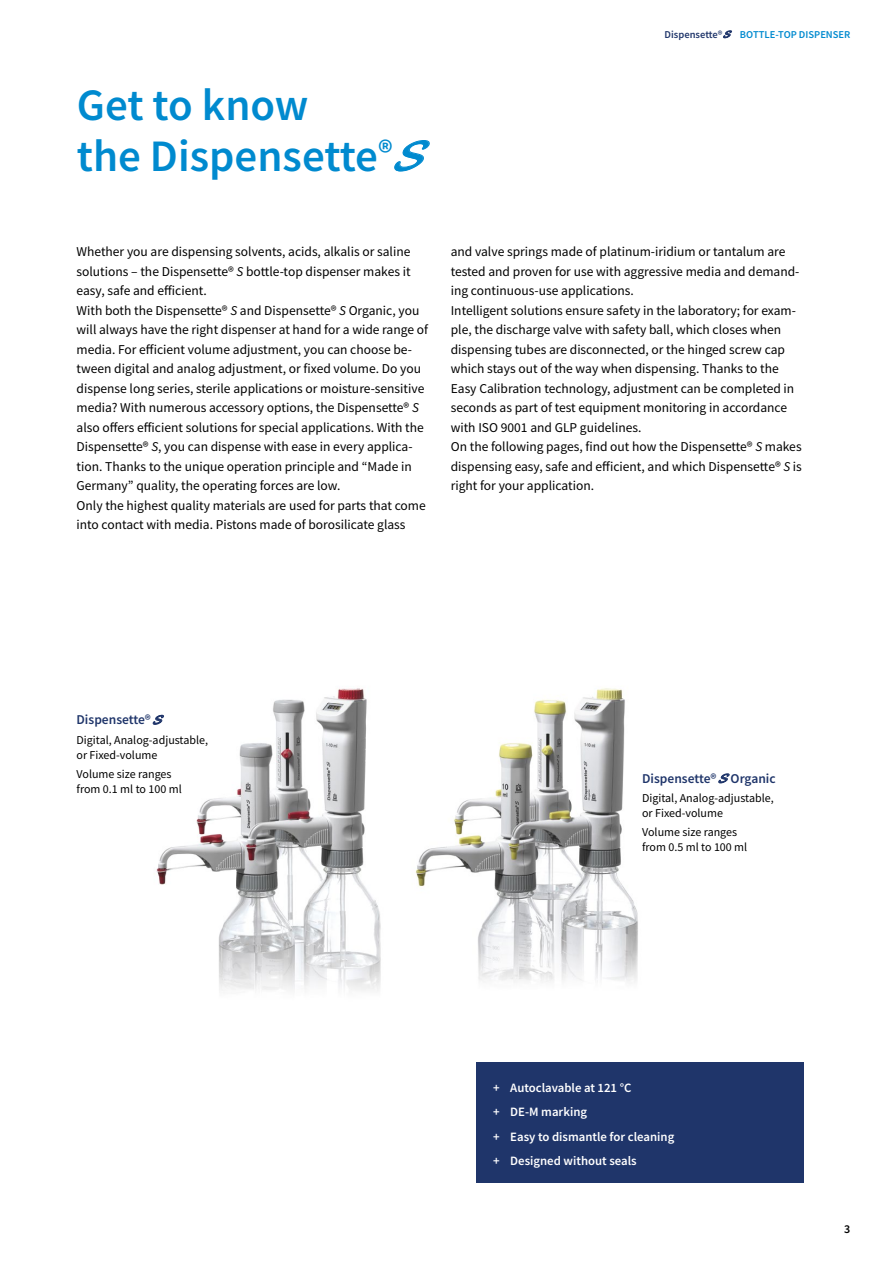
<style>
.page{position:relative;width:893px;height:1263px;background:#fff}
.page>*{position:absolute;margin:0;border:0;box-sizing:border-box;transform-origin:0 0}
.t1{font:600 45px/51px "Source Sans Pro";color:#008acf}
.t2{font:13.5px/19.5px "Source Sans Pro";color:#000}
.t3{font:600 13.5px "Source Sans Pro";color:#1f356a}
.t4{font:600 12.75px/24.5px "Source Sans Pro";color:#fff}
.t5{font:12px/15px "Source Sans Pro";color:#000}
.t6{font:600 12px "Source Sans Pro";color:#000}
.t7{font:600 10.5px "Source Sans Pro";color:#008acf}
.s1{font-family:"Blacklight D";font-weight:400;font-style:italic}
.s2{color:#1f356a}
.s3{font-family:"Blacklight D";font-weight:400;font-style:italic;color:#1f356a}
.s4{font-style:italic}
</style>
<div class="page">
<img style="left:156px;top:688px;width:225px;height:303px">
<img style="left:415px;top:688px;width:223px;height:294px">
<div style="left:476px;top:1062px;width:328px;height:120px;background:#1f356a"></div>
<h1 class="t1" style="left:77px;top:79px;width:359px">Get to know<br>the Dispensette<sup>®</sup><span class="s1">S</span></h1>
<p class="t7" style="left:665px;top:27px;width:187px"><span class="s2">Dispensette®</span><span class="s3">S</span> BOTTLE-TOP DISPENSER</p>
<p class="t2" style="left:77px;top:242px;width:353px">Whether you are dispensing solvents, acids, alkalis or saline solutions – the Dispensette® <span class="s4">S</span> bottle-top dispenser makes it easy, safe and efficient.<br>With both the Dispensette® <span class="s4">S</span> and Dispensette® <span class="s4">S</span> Organic, you will always have the right dispenser at hand for a wide range of media. For efficient volume adjustment, you can choose be&shy;tween digital and analog adjustment, or fixed volume. Do you dispense long series, sterile applications or moisture-sensitive media? With numerous accessory options, the Dispensette® <span class="s4">S </span>also offers efficient solutions for special applications. With the Dispensette® <span class="s4">S</span>, you can dispense with ease in every applica&shy;tion. Thanks to the unique operation principle and “Made in Germany” quality, the operating forces are low.<br>Only the highest quality materials are used for parts that come into contact with media. Pistons made of borosilicate glass</p>
<p class="t2" style="left:451px;top:242px;width:353px">and valve springs made of platinum-iridium or tantalum are tested and proven for use with aggressive media and demand&shy;ing continuous-use applications.<br>Intelligent solutions ensure safety in the laboratory; for exam&shy;ple, the discharge valve with safety ball, which closes when dispensing tubes are disconnected, or the hinged screw cap which stays out of the way when dispensing. Thanks to the Easy Calibration technology, adjustment can be completed in seconds as part of test equipment monitoring in accordance with ISO 9001 and GLP guidelines.<br>On the following pages, find out how the Dispensette® <span class="s4">S</span> makes dispensing easy, safe and efficient, and which Dispensette® <span class="s4">S</span> is right for your application.</p>
<p class="t3" style="left:77px;top:711px;width:90px">Dispensette® <span class="s1">S</span></p>
<p class="t5" style="left:77px;top:732px;width:133px">Digital, Analog-adjustable, or Fixed-volume</p>
<p class="t5" style="left:77px;top:766px;width:107px">Volume size ranges from 0.1 ml to 100 ml</p>
<p class="t3" style="left:642px;top:769px;width:135px">Dispensette® <span class="s1">S</span> Organic</p>
<p class="t5" style="left:642px;top:790px;width:133px">Digital, Analog-adjustable, or Fixed-volume</p>
<p class="t5" style="left:642px;top:825px;width:107px">Volume size ranges from 0.5 ml to 100 ml</p>
<p class="t4" style="left:493px;top:1075px;width:183px">+ Autoclavable at 121 °C<br>+ DE-M marking<br>+ Easy to dismantle for cleaning + Designed without seals</p>
<p class="t6" style="left:844px;top:1221px;width:8px">3</p>
</div>
